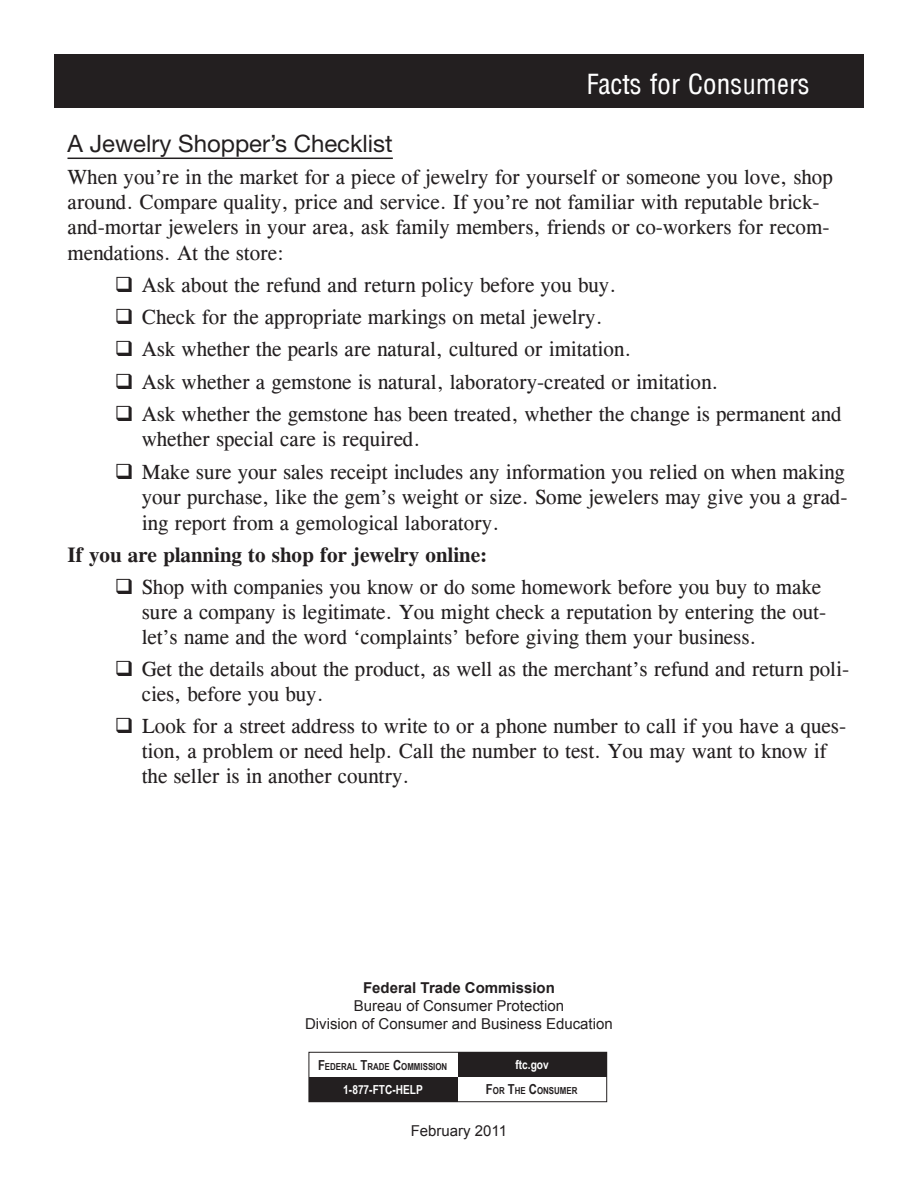
<style>
.page{position:relative;width:918px;height:1188px;background:#fff}
.page>*{position:absolute;margin:0;border:0;box-sizing:border-box;transform-origin:0 0}
.Page_Header{font:condensed 27px "Arena";color:#fff}
.Head_A{font:24px "Helvetica Neue LT Std";color:#231f20}
.Bullet{font:21px/25.2px "CG Times";color:#231f20}
.Body_Text{font:21px/25.2px "CG Times";color:#231f20}
.Body_Text-2{font:700 21px "CG Times";color:#231f20}
.FTC_BCP_OCBE{font:15px/18px "Arial";color:#231f20;text-align:center}
.FTC_BCP_OCBE-2{font:700 15px "Arial";color:#231f20}
.t1{font:700 12.45px "Arial Narrow";color:#fff}
.t2{font:700 9.6px "Arial Narrow";color:#231f20}
.s1{font-size:13.8px}
</style>
<div class="page">
<div style="left:55px;top:55px;width:808px;height:52px;background:#231f20"></div>
<div style="left:54px;top:54px;width:810px;height:54px;border:2px solid #231f20"></div>
<div style="left:309px;top:1052px;width:298px;height:50px;background:#fff;border:1px solid #231f20"></div>
<div style="left:458px;top:1052px;width:149px;height:25px;background:#231f20"></div>
<div style="left:309px;top:1077px;width:149px;height:25px;background:#231f20"></div>
<hr style="left:68px;top:158px;width:325px;height:1px;background:#231f20">
<p class="Page_Header" style="left:587px;top:72px;width:225px">Facts for Consumers</p>
<p class="Head_A" style="left:68px;top:129px;width:327px">A Jewelry Shopper’s Checklist</p>
<p class="Body_Text" style="left:68px;top:165px;width:767px">When you’re in the market for a piece of jewelry for yourself or someone you love, shop around. Compare quality, price and service. If you’re not familiar with reputable brick&shy;and-mortar jewelers in your area, ask family members, friends or co-workers for recom&shy;mendations. At the store:</p>
<p class="Bullet" style="left:142px;top:272px;width:476px">Ask about the refund and return policy before you buy.</p>
<p class="Bullet" style="left:142px;top:305px;width:462px">Check for the appropriate markings on metal jewelry.</p>
<p class="Bullet" style="left:142px;top:337px;width:491px">Ask whether the pearls are natural, cultured or imitation.</p>
<p class="Bullet" style="left:142px;top:369px;width:578px">Ask whether a gemstone is natural, laboratory-created or imitation.</p>
<p class="Bullet" style="left:142px;top:401px;width:701px">Ask whether the gemstone has been treated, whether the change is permanent and whether special care is required.</p>
<p class="Bullet" style="left:142px;top:459px;width:707px">Make sure your sales receipt includes any information you relied on when making your purchase, like the gem’s weight or size. Some jewelers may give you a grad&shy;ing report from a gemological laboratory.</p>
<p class="Body_Text-2" style="left:68px;top:542px;width:421px">If you are planning to shop for jewelry online:</p>
<p class="Bullet" style="left:142px;top:574px;width:686px">Shop with companies you know or do some homework before you buy to make sure a company is legitimate. You might check a reputation by entering the out&shy;let’s name and the word ‘complaints’ before giving them your business.</p>
<p class="Bullet" style="left:142px;top:656px;width:709px">Get the details about the product, as well as the merchant’s refund and return poli&shy;cies, before you buy.</p>
<p class="Bullet" style="left:142px;top:714px;width:706px">Look for a street address to write to or a phone number to call if you have a ques&shy;tion, a problem or need help. Call the number to test. You may want to know if the seller is in another country.</p>
<p class="FTC_BCP_OCBE-2" style="left:363px;top:978px;width:193px">Federal Trade Commission</p>
<p class="FTC_BCP_OCBE" style="left:305px;top:997px;width:309px">Bureau of Consumer Protection<br>Division of Consumer and Business Education</p>
<p class="t2" style="left:318px;top:1059px;width:131px"><span class="s1">F</span>EDERAL <span class="s1">T</span>RADE <span class="s1">C</span>OMMISSION</p>
<p class="t1" style="left:516px;top:1055px;width:35px">ftc.gov</p>
<p class="t1" style="left:343px;top:1080px;width:81px">1-877-FTC-HELP</p>
<p class="t2" style="left:486px;top:1084px;width:93px"><span class="s1">F</span>OR <span class="s1">T</span>HE <span class="s1">C</span>ONSUMER</p>
<p class="FTC_BCP_OCBE" style="left:411px;top:1122px;width:98px">February 2011</p>
</div>
